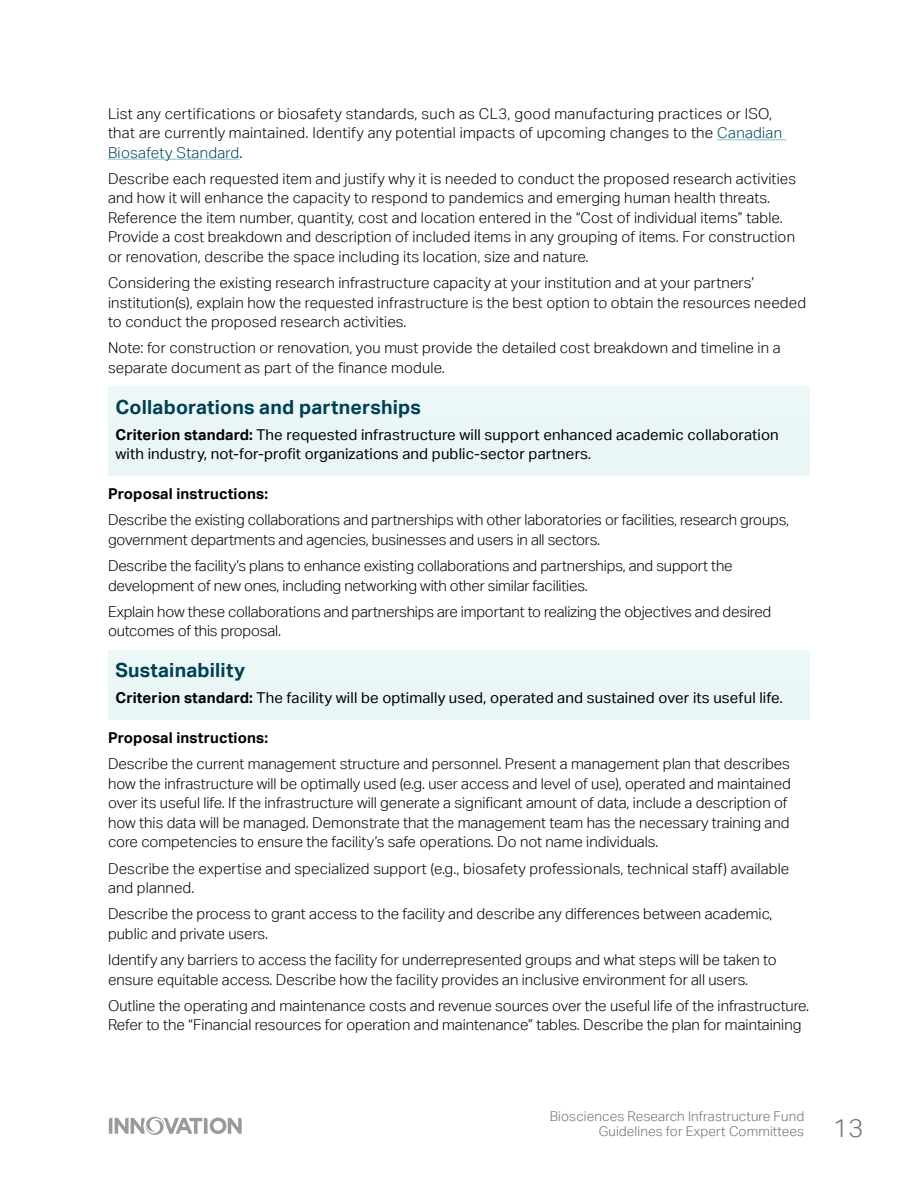
<style>
.page{position:relative;width:918px;height:1188px;background:#fff}
.page>*{position:absolute;margin:0;border:0;box-sizing:border-box;transform-origin:0 0}
.Applied_Research{font:700 19.5px "Aktiv Grotesk";letter-spacing:.01em;color:#004053}
.Body{font:300 15px/19.5px "Aktiv Grotesk";color:#000}
.Applied_Resarch_text{font:15px/19.5px "Aktiv Grotesk";letter-spacing:.01em;color:#000}
.Body-2{font:300 15px/19.5px "Aktiv Grotesk";letter-spacing:.02em;color:#000}
.Body_before_bullet{font:700 15px "Aktiv Grotesk";letter-spacing:.01em;color:#000}
.t1{font:300 13.5px/15px "Aktiv Grotesk";letter-spacing:.01em;color:#6d6e71}
.s1{color:#004053}
.s2{font-weight:700}
.s3{font-size:25.5px}
</style>
<div class="page">
<svg style="left:109px;top:1116px;width:133px;height:19px"></svg>
<hr style="left:717px;top:139px;width:69px;height:2px;background:#a2dadd">
<hr style="left:108px;top:159px;width:132px;height:1px;background:#a2dadd">
<div style="left:108px;top:386px;width:702px;height:38px;background:#ecf8f8"></div>
<div style="left:108px;top:422px;width:702px;height:54px;background:#eaf6f6"></div>
<div style="left:108px;top:650px;width:702px;height:38px;background:#ecf8f8"></div>
<div style="left:108px;top:686px;width:702px;height:34px;background:#eaf6f6"></div>
<p class="Body-2" style="left:108px;top:104px;width:676px">List any certifications or biosafety standards, such as CL3, good manufacturing practices or ISO, that are currently maintained. Identify any potential impacts of upcoming changes to the <span class="s1">Canadian<br>Biosafety Standard</span>.</p>
<p class="Body" style="left:108px;top:169px;width:690px">Describe each requested item and justify why it is needed to conduct the proposed research activities and how it will enhance the capacity to respond to pandemics and emerging human health threats.<br>Reference the item number, quantity, cost and location entered in the “Cost of individual items” table.<br>Provide a cost breakdown and description of included items in any grouping of items. For construction or renovation, describe the space including its location, size and nature.</p>
<p class="Body" style="left:108px;top:273px;width:700px">Considering the existing research infrastructure capacity at your institution and at your partners’ institution(s), explain how the requested infrastructure is the best option to obtain the resources needed to conduct the proposed research activities.</p>
<p class="Body" style="left:108px;top:338px;width:674px">Note: for construction or renovation, you must provide the detailed cost breakdown and timeline in a separate document as part of the finance module.</p>
<p class="Applied_Research" style="left:116px;top:395px;width:307px">Collaborations and partnerships</p>
<p class="Applied_Resarch_text" style="left:116px;top:425px;width:665px"><span class="s2">Criterion standard:</span> The requested infrastructure will support enhanced academic collaboration with industry, not-for-profit organizations and public-sector partners.</p>
<p class="Body_before_bullet" style="left:108px;top:485px;width:162px">Proposal instructions:</p>
<p class="Body" style="left:108px;top:510px;width:682px">Describe the existing collaborations and partnerships with other laboratories or facilities, research groups, government departments and agencies, businesses and users in all sectors.</p>
<p class="Body" style="left:108px;top:556px;width:626px">Describe the facility’s plans to enhance existing collaborations and partnerships, and support the development of new ones, including networking with other similar facilities.</p>
<p class="Body" style="left:108px;top:602px;width:665px">Explain how these collaborations and partnerships are important to realizing the objectives and desired outcomes of this proposal.</p>
<p class="Applied_Research" style="left:116px;top:658px;width:131px">Sustainability</p>
<p class="Applied_Resarch_text" style="left:116px;top:688px;width:669px"><span class="s2">Criterion standard:</span> The facility will be optimally used, operated and sustained over its useful life.</p>
<p class="Body_before_bullet" style="left:108px;top:729px;width:162px">Proposal instructions:</p>
<p class="Body" style="left:108px;top:754px;width:684px">Describe the current management structure and personnel. Present a management plan that describes how the infrastructure will be optimally used (e.g. user access and level of use), operated and maintained over its useful life. If the infrastructure will generate a significant amount of data, include a description of how this data will be managed. Demonstrate that the management team has the necessary training and core competencies to ensure the facility’s safe operations. Do not name individuals.</p>
<p class="Body" style="left:108px;top:859px;width:683px">Describe the expertise and specialized support (e.g., biosafety professionals, technical staff) available and planned.</p>
<p class="Body" style="left:108px;top:904px;width:666px">Describe the process to grant access to the facility and describe any differences between academic, public and private users.</p>
<p class="Body" style="left:108px;top:950px;width:670px">Identify any barriers to access the facility for underrepresented groups and what steps will be taken to ensure equitable access. Describe how the facility provides an inclusive environment for all users.</p>
<p class="Body" style="left:108px;top:996px;width:703px">Outline the operating and maintenance costs and revenue sources over the useful life of the infrastructure.<br>Refer to the “Financial resources for operation and maintenance” tables. Describe the plan for maintaining</p>
<p class="t1" style="left:599px;top:1109px;width:266px;text-indent:-49px">Biosciences Research Infrastructure Fund<br>Guidelines for Expert Committees <span class="s3">13</span></p>
</div>
